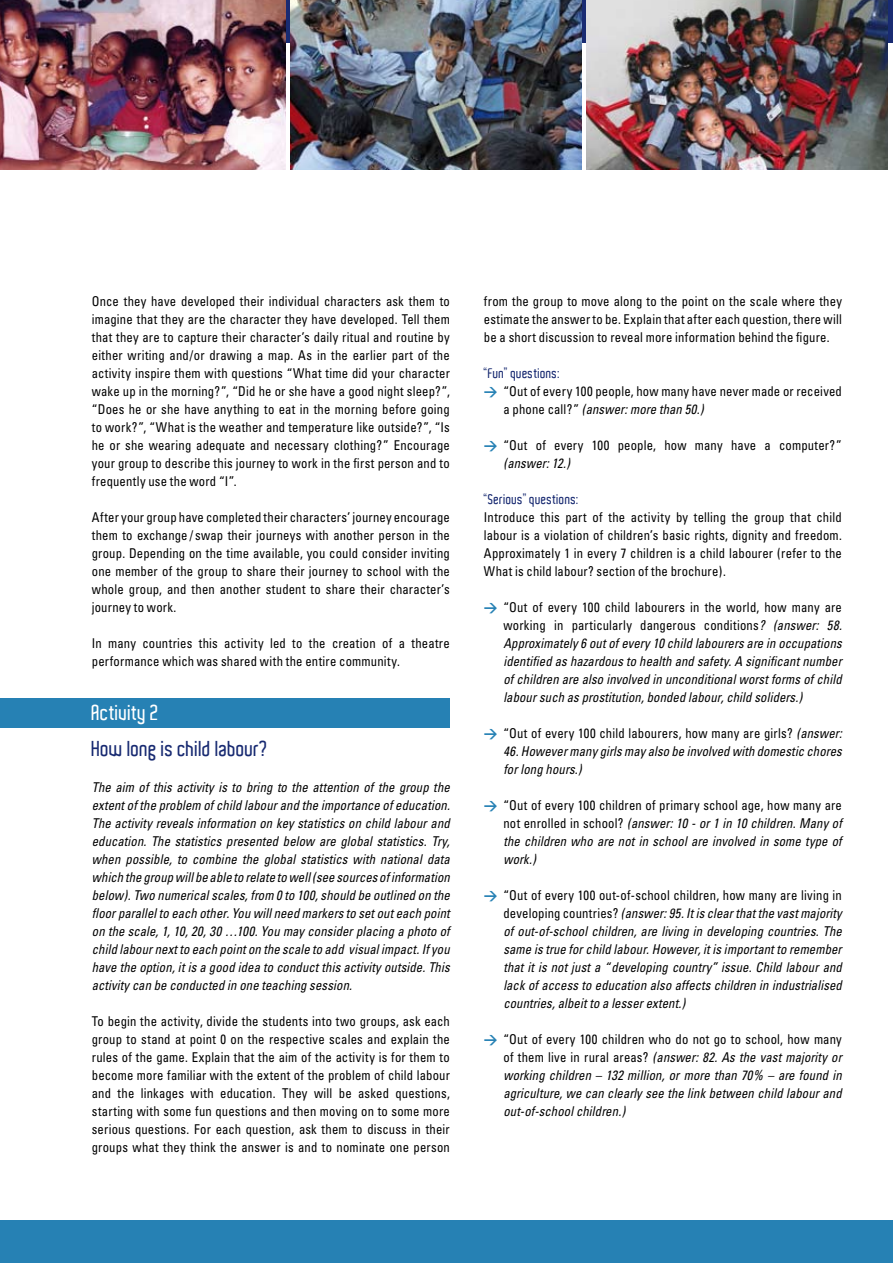
<style>
.page{position:relative;width:893px;height:1263px;background:#fff}
.page>*{position:absolute;margin:0;border:0;box-sizing:border-box;transform-origin:0 0}
.t1{font:600 21px "Aldo";color:#192b72;scale:.94 1}
.t2{font:600 21px "Aldo";color:#fff;scale:.94 1}
.t3{font:condensed 13.5px/18px "Univers";letter-spacing:.015em;color:#000;text-align:justify;scale:.94 1}
.t4{font:italic condensed 13.5px/18px "Univers";letter-spacing:.01em;color:#000;text-align:justify;scale:.94 1}
.t5{font:600 13.5px "Aldo";letter-spacing:.015em;color:#192b72;scale:.94 1}
.s1{font-family:"DIN";font-weight:700;font-stretch:normal;color:#2681b4}
.s2{font-style:italic}
.s3{font-family:"DIN";font-weight:700;font-style:normal;font-stretch:normal;color:#2681b4}
.s4{font-style:normal}
</style>
<div class="page">
<div style="left:0;top:698px;width:449px;height:30px;background:#2681b4"></div>
<img style="left:0;top:0;width:285px;height:169px">
<img style="left:290px;top:0;width:291px;height:169px">
<img style="left:587px;top:0;width:300px;height:169px">
<div style="left:0;top:1220px;width:893px;height:43px;background:#2681b4"></div>
<p class="t3" style="left:92px;top:292px;width:382px">Once they have developed their individual characters ask them to imagine that they are the character they have developed. Tell them that they are to capture their character’s daily ritual and routine by either writing and/or drawing a map. As in the earlier part of the activity inspire them with questions “What time did your character wake up in the morning?”, “Did he or she have a good night sleep?”, “Does he or she have anything to eat in the morning before going to work?”, “What is the weather and temperature like outside?”, “Is he or she wearing adequate and necessary clothing?” Encourage your group to describe this journey to work in the first person and to frequently use the word “I”.</p>
<p class="t3" style="left:92px;top:508px;width:382px">After your group have completed their characters’ journey encourage them to exchange / swap their journeys with another person in the group. Depending on the time available, you could consider inviting one member of the group to share their journey to school with the whole group, and then another student to share their character’s journey to work.</p>
<p class="t3" style="left:92px;top:634px;width:382px">In many countries this activity led to the creation of a theatre performance which was shared with the entire community.</p>
<h1 class="t2" style="left:92px;top:701px;width:73px">Activity 2</h1>
<h1 class="t1" style="left:92px;top:737px;width:189px">How long is child labour?</h1>
<p class="t4" style="left:92px;top:778px;width:382px">The aim of this activity is to bring to the attention of the group the extent of the problem of child labour and the importance of education.<br>The activity reveals information on key statistics on child labour and education. The statistics presented below are global statistics. Try, when possible, to combine the global statistics with national data which the group will be able to relate to well (see sources of information below). Two numerical scales, from 0 to 100, should be outlined on the floor parallel to each other. You will need markers to set out each point on the scale, 1, 10, 20, 30 …100. You may consider placing a photo of child labour next to each point on the scale to add visual impact. If you have the option, it is a good idea to conduct this activity outside. This activity can be conducted in one teaching session.</p>
<p class="t3" style="left:92px;top:1012px;width:382px">To begin the activity, divide the students into two groups, ask each group to stand at point 0 on the respective scales and explain the rules of the game. Explain that the aim of the activity is for them to become more familiar with the extent of the problem of child labour and the linkages with education. They will be asked questions, starting with some fun questions and then moving on to some more serious questions. For each question, ask them to discuss in their groups what they think the answer is and to nominate one person</p>
<p class="t3" style="left:484px;top:292px;width:382px">from the group to move along to the point on the scale where they estimate the answer to be. Explain that after each question, there will be a short discussion to reveal more information behind the figure.</p>
<p class="t5" style="left:484px;top:366px;width:82px">“Fun” questions:</p>
<p class="t3" style="left:503px;top:382px;width:362px;text-indent:-19px"><span class="s1">&gt;</span> “Out of every 100 people, how many have never made or received a phone call?” <span class="s2">(answer: more than 50.)</span></p>
<p class="t3" style="left:503px;top:436px;width:362px;text-indent:-20px"><span class="s1">&gt;</span> “Out of every 100 people, how many have a computer?” <span class="s2">(answer: 12.)</span></p>
<p class="t5" style="left:484px;top:492px;width:102px">“Serious” questions:</p>
<p class="t3" style="left:484px;top:508px;width:382px">Introduce this part of the activity by telling the group that child labour is a violation of children’s basic rights, dignity and freedom.<br>Approximately 1 in every 7 children is a child labourer (refer to the What is child labour? section of the brochure).</p>
<p class="t4" style="left:503px;top:598px;width:362px;text-indent:-20px"><span class="s3">&gt;</span> <span class="s4">“Out of every 100 child labourers in the world, how many are working in particularly dangerous conditions</span>? (answer: 58.<br>Approximately 6 out of every 10 child labourers are in occupations identified as hazardous to health and safety. A significant number of children are also involved in unconditional worst forms of child labour such as prostitution, bonded labour, child soliders.)</p>
<p class="t3" style="left:484px;top:724px;width:382px"><span class="s1">&gt;</span> “Out of every 100 child labourers, how many are girls? <span class="s2">(answer:</span></p>
<p class="t4" style="left:503px;top:742px;width:362px">46. However many girls may also be involved with domestic chores for long hours.)</p>
<p class="t4" style="left:503px;top:796px;width:362px;text-indent:-19px"><span class="s3">&gt;</span> <span class="s4">“Out of every 100 children of primary school age, how many are not enrolled in school?</span> (answer: 10 - or 1 in 10 children. Many of the children who are not in school are involved in some type of work.)</p>
<p class="t4" style="left:503px;top:886px;width:362px;text-indent:-20px"><span class="s3">&gt;</span> <span class="s4">“Out of every 100 out-of-school children, how many are living in developing countries?</span> (answer: 95. It is clear that the vast majority of out-of-school children, are living in developing countries. The same is true for child labour. However, it is important to remember that it is not just a “developing country” issue. Child labour and lack of access to education also affects children in industrialised countries, albeit to a lesser extent.)</p>
<p class="t4" style="left:503px;top:1030px;width:362px;text-indent:-20px"><span class="s3">&gt;</span> <span class="s4">“Out of every 100 children who do not go to school, how many of them live in rural areas?</span> (answer: 82. As the vast majority or working children – 132 million, or more than 70% – are found in agriculture, we can clearly see the link between child labour and out-of-school children.)</p>
</div>
